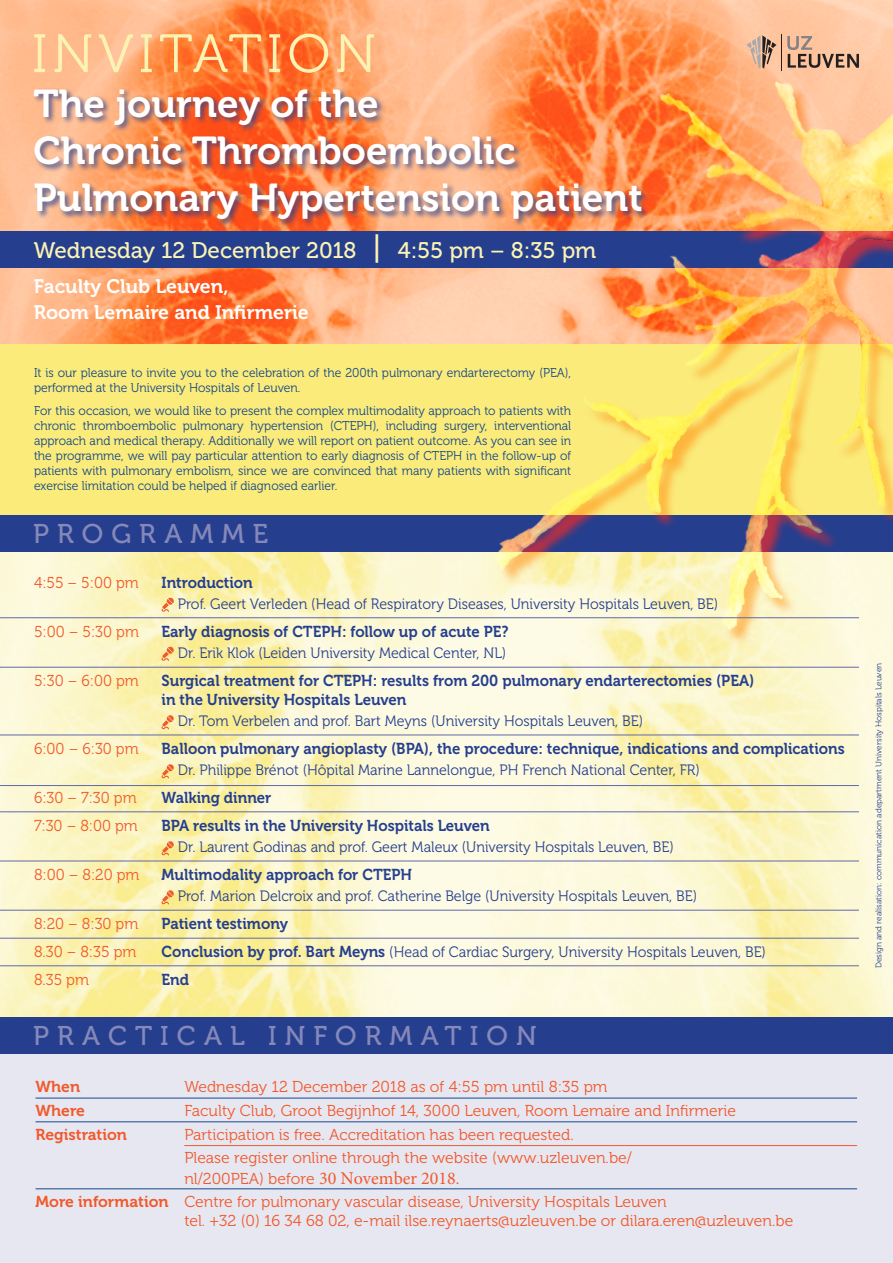
<style>
.page{position:relative;width:893px;height:1263px;background:#fff}
.page>*{position:absolute;margin:0;border:0;box-sizing:border-box;transform-origin:0 0}
.t1{font:54px "Museo 300";letter-spacing:.09em;color:#fbf3b4}
.t2{font:38.7px/47.1px "Museo 700";color:#fff}
.t3{font:27px "Museo 500";letter-spacing:.3em;color:#8688ba}
.t4{font:22.5px "Museo 500";color:#fbf3b4}
.t5{font:19.5px/25.5px "Museo 700";color:#fff}
.t6{font:15.75px/23.7px "Museo 300";color:#f1592b}
.t7{font:15.75px/19.5px "Museo 700";color:#253f8e;scale:.95 1}
.t8{font:15.75px "Museo 300";color:#f1592b;scale:.95 1}
.t9{font:15.75px "Museo 700";color:#f1592b}
.t10{font:15px "Museo 300";color:#253f8e;scale:.95 1}
.t11{font:12.75px/15px "Museo 300";color:#154789;scale:.95 1}
.t12{font:8.25px "Museo 300";color:#253f8e}
.s1{font-size:30px}
.s2{font-family:"Museo 700";font-size:15.75px}
.s3{font-family:"Minion Pro";font-size:18px}
.s4{font-family:"Minion Pro"}
.s5{font-family:"Museo 700"}
</style>
<div class="page">
<img style="left:0;top:552px;width:893px;height:465px">
<svg style="left:0;top:0;width:893px;height:344px;background:#fda572"></svg>
<div style="left:0;top:231px;width:893px;height:36px;background:#253f8e"></div>
<div style="left:0;top:515px;width:893px;height:37px;background:#253f8e"></div>
<div style="left:0;top:344px;width:893px;height:171px;background:#faeb7b"></div>
<div style="left:0;top:1017px;width:893px;height:246px;background:#e7e7f2"></div>
<hr style="left:36px;top:1098px;width:821px;height:1px;background:#154789">
<hr style="left:36px;top:1121px;width:821px;height:1px;background:#154789">
<hr style="left:184px;top:1145px;width:673px;height:1px;background:#f1592b">
<hr style="left:36px;top:1188px;width:821px;height:1px;background:#154789">
<img style="left:477px;top:54px;width:416px;height:589px">
<div style="left:33px;top:87px;width:616px;height:140px;background:#253f8e;opacity:.75"></div>
<hr style="left:781px;top:34px;width:1px;height:36px;background:#231f20">
<svg style="left:787px;top:36px;width:72px;height:32px;background:#cba185"></svg>
<svg style="left:746px;top:35px;width:30px;height:34px"></svg>
<svg style="left:161px;top:597px;width:13px;height:15px"></svg>
<svg style="left:161px;top:646px;width:13px;height:15px"></svg>
<svg style="left:161px;top:715px;width:13px;height:14px"></svg>
<svg style="left:161px;top:764px;width:13px;height:14px"></svg>
<svg style="left:161px;top:841px;width:13px;height:14px"></svg>
<svg style="left:161px;top:890px;width:13px;height:14px"></svg>
<hr style="left:0;top:617px;width:859px;height:1px;background:#6168a7">
<hr style="left:0;top:667px;width:859px;height:1px;background:#6168a7">
<hr style="left:0;top:735px;width:859px;height:1px;background:#6168a7">
<hr style="left:0;top:785px;width:859px;height:1px;background:#6168a7">
<hr style="left:0;top:811px;width:859px;height:1px;background:#6168a7">
<hr style="left:0;top:861px;width:859px;height:1px;background:#6168a7">
<hr style="left:0;top:910px;width:859px;height:1px;background:#6168a7">
<hr style="left:0;top:938px;width:859px;height:1px;background:#6168a7">
<hr style="left:0;top:965px;width:859px;height:1px;background:#6168a7">
<div style="left:0;top:1017px;width:893px;height:37px;background:#253f8e"></div>
<h1 class="t1" style="left:32px;top:24px;width:346px">INVITATION</h1>
<h2 class="t2" style="left:34px;top:80px;width:611px">The journey of the<br>Chronic Thromboembolic<br>Pulmonary Hypertension patient</h2>
<h3 class="t4" style="left:34px;top:238px;width:564px">Wednesday 12 December 2018 <span class="s1">|</span> 4:55 pm – 8:35 pm</h3>
<h3 class="t5" style="left:34px;top:274px;width:276px">Faculty Club Leuven,<br>Room Lemaire and Infirmerie</h3>
<p class="t11" style="left:34px;top:365px;width:567px">It is our pleasure to invite you to the celebration of the 200th pulmonary endarterectomy (PEA), performed at the University Hospitals of Leuven.</p>
<p class="t11" style="left:34px;top:403px;width:567px;text-align:justify">For this occasion, we would like to present the complex multimodality approach to patients with chronic thromboembolic pulmonary hypertension (CTEPH), including surgery, interventional approach and medical therapy. Additionally we will report on patient outcome. As you can see in the programme, we will pay particular attention to early diagnosis of CTEPH in the follow-up of patients with pulmonary embolism, since we are convinced that many patients with significant exercise limitation could be helped if diagnosed earlier.</p>
<h3 class="t3" style="left:33px;top:519px;width:237px">PROGRAMME</h3>
<p class="t8" style="left:34px;top:574px;width:112px">4:55 – 5:00 pm</p>
<p class="t7" style="left:162px;top:573px;width:98px">Introduction</p>
<p class="t10" style="left:178px;top:595px;width:570px">Prof. Geert Verleden (Head of Respiratory Diseases, University Hospitals Leuven, BE)</p>
<p class="t8" style="left:34px;top:623px;width:112px">5:00 – 5:30 pm</p>
<p class="t7" style="left:162px;top:622px;width:367px">Early diagnosis of CTEPH: follow up of acute PE?</p>
<p class="t10" style="left:178px;top:644px;width:347px">Dr. Erik Klok (Leiden University Medical Center, NL)</p>
<p class="t8" style="left:34px;top:672px;width:112px">5:30 – 6:00 pm</p>
<p class="t7" style="left:162px;top:671px;width:625px">Surgical treatment for CTEPH: results from 200 pulmonary endarterectomies (PEA) in the University Hospitals Leuven</p>
<p class="t10" style="left:178px;top:713px;width:491px">Dr. Tom Verbelen and prof. Bart Meyns (University Hospitals Leuven, BE)</p>
<p class="t8" style="left:34px;top:740px;width:112px">6:00 – 6:30 pm</p>
<p class="t7" style="left:162px;top:739px;width:721px">Balloon pulmonary angioplasty (BPA), the procedure: technique, indications and complications</p>
<p class="t10" style="left:178px;top:762px;width:551px">Dr. Philippe Brénot (Hôpital Marine Lannelongue, PH French National Center, FR)</p>
<p class="t8" style="left:34px;top:789px;width:110px">6:30 – 7:30 pm</p>
<p class="t7" style="left:162px;top:788px;width:117px">Walking dinner</p>
<p class="t8" style="left:34px;top:817px;width:111px">7:30 – 8:00 pm</p>
<p class="t7" style="left:162px;top:816px;width:347px">BPA results in the University Hospitals Leuven</p>
<p class="t10" style="left:178px;top:839px;width:523px">Dr. Laurent Godinas and prof. Geert Maleux (University Hospitals Leuven, BE)</p>
<p class="t8" style="left:34px;top:866px;width:112px">8:00 – 8:20 pm</p>
<p class="t7" style="left:162px;top:865px;width:265px">Multimodality approach for CTEPH</p>
<p class="t10" style="left:178px;top:888px;width:548px">Prof. Marion Delcroix and prof. Catherine Belge (University Hospitals Leuven, BE)</p>
<p class="t8" style="left:34px;top:915px;width:111px">8:20 – 8:30 pm</p>
<p class="t7" style="left:162px;top:914px;width:135px">Patient testimony</p>
<p class="t8" style="left:34px;top:943px;width:109px">8.30 – 8:35 pm</p>
<p class="t10" style="left:162px;top:944px;width:638px"><span class="s2">Conclusion by prof. Bart Meyns</span> (Head of Cardiac Surgery, University Hospitals Leuven, BE)</p>
<p class="t8" style="left:34px;top:971px;width:59px">8.35 pm</p>
<p class="t7" style="left:162px;top:970px;width:31px">End</p>
<h3 class="t3" style="left:33px;top:1021px;width:505px">PRACTICAL INFORMATION</h3>
<p class="t9" style="left:36px;top:1078px;width:46px">When</p>
<p class="t6" style="left:184px;top:1075px;width:425px">Wednesday 12 December 2018 as of 4:55 pm until 8:35 pm</p>
<p class="t9" style="left:36px;top:1102px;width:51px">Where</p>
<p class="t6" style="left:184px;top:1099px;width:553px">Faculty Club, Groot Begijnhof 14, 3000 Leuven, Room Lemaire and Infirmerie</p>
<p class="t9" style="left:36px;top:1125px;width:93px">Registration</p>
<p class="t6" style="left:184px;top:1123px;width:449px">Participation is free. Accreditation has been requested.<br>Please register online through the website (www.uzleuven.be/</p>
<p class="t6" style="left:36px;top:1167px;width:633px;line-height:22.6px;text-indent:149px">nl/200PEA) before <span class="s3">30 November 2018</span><span class="s4">.<br></span><span class="s5">More information</span> Centre for pulmonary vascular disease, University Hospitals Leuven</p>
<p class="t6" style="left:184px;top:1209px;width:610px">tel. +32 (0) 16 34 68 02, e-mail ilse.reynaerts@uzleuven.be or dilara.eren@uzleuven.be</p>
<p class="t12" style="left:874px;top:968px;width:307px;rotate:-90deg">Design and realisation: communication adepartment University Hospitals Leuven</p>
</div>
